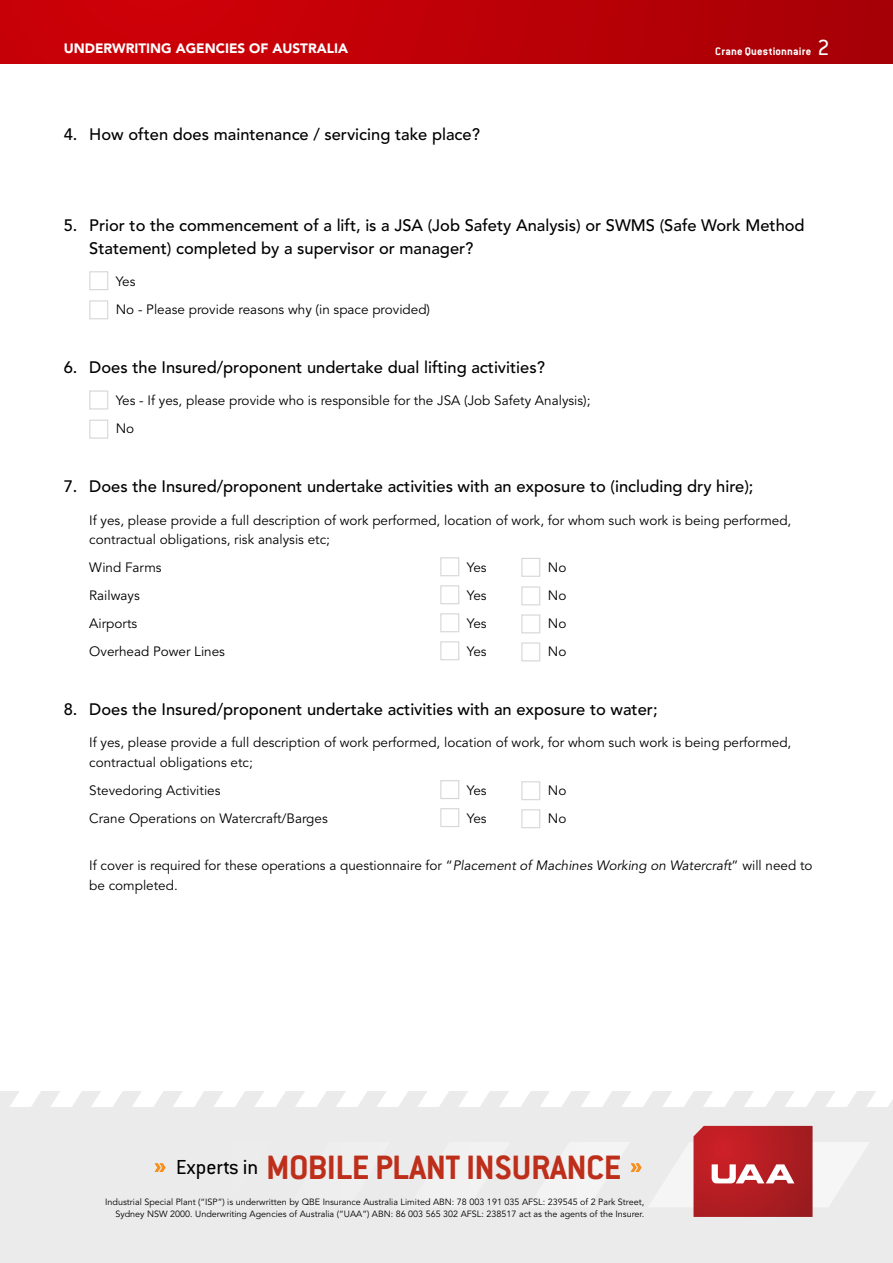
<style>
.page{position:relative;width:893px;height:1263px;background:#fff}
.page>*{position:absolute;margin:0;border:0;box-sizing:border-box;transform-origin:0 0}
.t1{font:700 37.05px "Conduit ITC";letter-spacing:-.01em;color:#bd2f1b}
.t2{font:500 16.5px/22.5px "Avenir LT Std";color:#000}
.UAA_Answers_text{font:13.5px/19.5px "Avenir LT Std";color:#000}
.UAA_Answers_tabbed{font:13.5px/19.5px "Avenir LT Std";color:#000}
.t3{font:900 13.5px "Avenir LT Std";color:#fff}
.t4{font:700 12px "Conduit ITC";letter-spacing:.01em;color:#fff}
.t5{font:9px/12px "Avenir LT Std";color:#000;text-align:right}
.s1{font-weight:400;font-size:24px}
.s2{font-style:italic}
.s3{font-weight:400;font-size:22.2px;color:#000}
</style>
<div class="page">
<div style="left:0;top:1091px;width:893px;height:172px;background:#ecebeb"></div>
<svg style="left:693px;top:1126px;width:175px;height:91px"></svg>
<svg style="left:10px;top:1091px;width:883px;height:16px"></svg>
<svg style="left:154px;top:1163px;width:12px;height:9px"></svg>
<svg style="left:630px;top:1163px;width:12px;height:9px"></svg>
<div style="left:0;top:0;width:893px;height:64px;background:linear-gradient(to right,#d20008,#a80006)"></div>
<div style="left:89px;top:271px;width:19px;height:19px;border:1px solid #d7d7d9"></div>
<div style="left:89px;top:300px;width:19px;height:19px;border:1px solid #d7d7d9"></div>
<div style="left:89px;top:390px;width:19px;height:19px;border:1px solid #d7d7d9"></div>
<div style="left:89px;top:420px;width:19px;height:19px;border:1px solid #d7d7d9"></div>
<div style="left:440px;top:557px;width:19px;height:19px;border:1px solid #d7d7d9"></div>
<div style="left:521px;top:558px;width:19px;height:19px;border:1px solid #d7d7d9"></div>
<div style="left:440px;top:585px;width:19px;height:19px;border:1px solid #d7d7d9"></div>
<div style="left:521px;top:586px;width:19px;height:19px;border:1px solid #d7d7d9"></div>
<div style="left:440px;top:613px;width:19px;height:19px;border:1px solid #d7d7d9"></div>
<div style="left:521px;top:614px;width:19px;height:19px;border:1px solid #d7d7d9"></div>
<div style="left:440px;top:641px;width:19px;height:19px;border:1px solid #d7d7d9"></div>
<div style="left:521px;top:642px;width:19px;height:19px;border:1px solid #d7d7d9"></div>
<div style="left:440px;top:780px;width:19px;height:19px;border:1px solid #d7d7d9"></div>
<div style="left:521px;top:781px;width:19px;height:19px;border:1px solid #d7d7d9"></div>
<div style="left:440px;top:808px;width:19px;height:19px;border:1px solid #d7d7d9"></div>
<div style="left:521px;top:809px;width:19px;height:19px;border:1px solid #d7d7d9"></div>
<p class="t3" style="left:64px;top:40px;width:286px">UNDERWRITING AGENCIES OF AUSTRALIA</p>
<p class="t4" style="left:715px;top:44px;width:116px">Crane Questionnaire <span class="s1">2</span></p>
<p class="t2" style="left:64px;top:123px;width:418px">4. How often does maintenance / servicing take place?</p>
<p class="t2" style="left:89px;top:215px;width:717px;text-indent:-26px">5. Prior to the commencement of a lift, is a JSA (Job Safety Analysis) or SWMS (Safe Work Method<br>Statement) completed by a supervisor or manager?</p>
<p class="UAA_Answers_text" style="left:116px;top:272px;width:21px">Yes</p>
<p class="UAA_Answers_text" style="left:116px;top:300px;width:316px">No - Please provide reasons why (in space provided)</p>
<p class="t2" style="left:64px;top:357px;width:483px">6. Does the Insured/proponent undertake dual lifting activities?</p>
<p class="UAA_Answers_text" style="left:116px;top:391px;width:476px">Yes - If yes, please provide who is responsible for the JSA (Job Safety Analysis);</p>
<p class="UAA_Answers_text" style="left:116px;top:419px;width:20px">No</p>
<p class="t2" style="left:64px;top:476px;width:691px">7. Does the Insured/proponent undertake activities with an exposure to (including dry hire);</p>
<p class="UAA_Answers_text" style="left:89px;top:511px;width:704px">If yes, please provide a full description of work performed, location of work, for whom such work is being performed, contractual obligations, risk analysis etc;</p>
<p class="UAA_Answers_tabbed" style="left:89px;top:558px;width:74px">Wind Farms</p>
<p class="UAA_Answers_tabbed" style="left:467px;top:558px;width:21px">Yes</p>
<p class="UAA_Answers_tabbed" style="left:548px;top:558px;width:20px">No</p>
<p class="UAA_Answers_tabbed" style="left:89px;top:586px;width:52px">Railways</p>
<p class="UAA_Answers_tabbed" style="left:467px;top:586px;width:21px">Yes</p>
<p class="UAA_Answers_tabbed" style="left:548px;top:586px;width:20px">No</p>
<p class="UAA_Answers_tabbed" style="left:89px;top:614px;width:49px">Airports</p>
<p class="UAA_Answers_tabbed" style="left:467px;top:614px;width:21px">Yes</p>
<p class="UAA_Answers_tabbed" style="left:548px;top:614px;width:20px">No</p>
<p class="UAA_Answers_tabbed" style="left:89px;top:642px;width:137px">Overhead Power Lines</p>
<p class="UAA_Answers_tabbed" style="left:467px;top:642px;width:21px">Yes</p>
<p class="UAA_Answers_tabbed" style="left:548px;top:642px;width:20px">No</p>
<p class="t2" style="left:64px;top:699px;width:595px">8. Does the Insured/proponent undertake activities with an exposure to water;</p>
<p class="UAA_Answers_text" style="left:89px;top:733px;width:704px">If yes, please provide a full description of work performed, location of work, for whom such work is being performed, contractual obligations etc;</p>
<p class="UAA_Answers_tabbed" style="left:89px;top:781px;width:133px">Stevedoring Activities</p>
<p class="UAA_Answers_tabbed" style="left:467px;top:781px;width:21px">Yes</p>
<p class="UAA_Answers_tabbed" style="left:548px;top:781px;width:20px">No</p>
<p class="UAA_Answers_tabbed" style="left:89px;top:809px;width:240px">Crane Operations on Watercraft/Barges</p>
<p class="UAA_Answers_tabbed" style="left:467px;top:809px;width:21px">Yes</p>
<p class="UAA_Answers_tabbed" style="left:548px;top:809px;width:20px">No</p>
<p class="UAA_Answers_tabbed" style="left:89px;top:856px;width:725px">If cover is required for these operations a questionnaire for “<span class="s2">Placement of Machines Working on Watercraft</span>” will need to be completed.</p>
<h1 class="t1" style="left:176px;top:1145px;width:447px"><span class="s3">Experts in</span> MOBILE PLANT INSURANCE</h1>
<p class="t5" style="left:105px;top:1196px;width:541px">Industrial Special Plant (“ISP”) is underwritten by QBE Insurance Australia Limited ABN: 78 003 191 035 AFSL: 239545 of 2 Park Street,<br>Sydney NSW 2000. Underwriting Agencies of Australia (“UAA”) ABN: 86 003 565 302 AFSL: 238517 act as the agents of the Insurer.</p>
</div>
